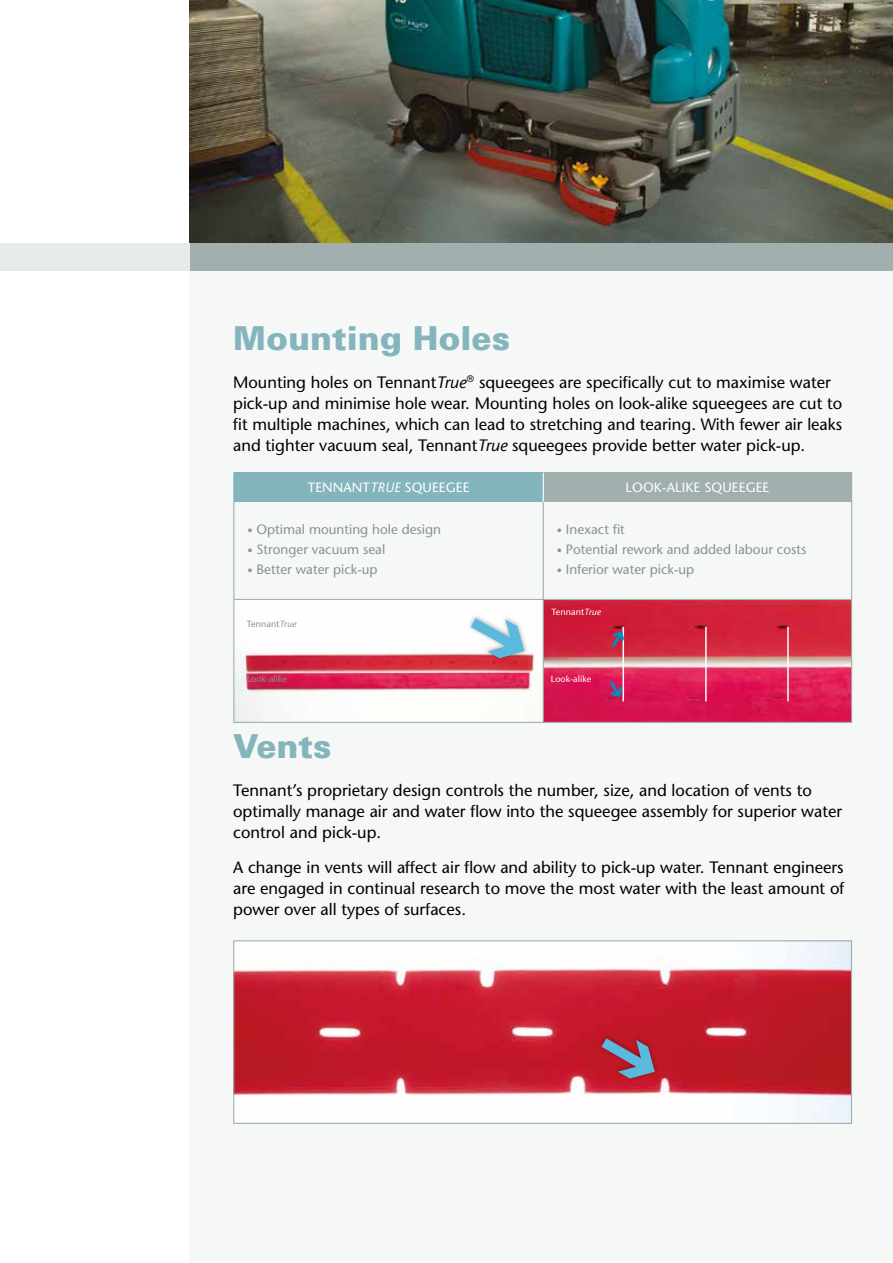
<style>
.page{position:relative;width:893px;height:1263px;background:#fff}
.page>*{position:absolute;margin:0;border:0;box-sizing:border-box;transform-origin:0 0}
.t1{font:900 33px "Univers";color:#84b5bd}
.t2{font:500 16.5px/21px "Stone Sans Std";color:#000}
.t3{font:500 13.5px "Stone Sans Std";color:#889392}
.t4{font:500 13.5px "Stone Sans Std";letter-spacing:.01em;color:#fff}
.t5{font:500 9px "Stone Sans Std";letter-spacing:.01em;color:#889392}
.t6{font:500 9px "Stone Sans Std";letter-spacing:.01em;color:#fff}
.s1{font-style:italic}
.s2{font-size:10.5px}
</style>
<div class="page">
<div style="left:189px;top:262px;width:704px;height:1001px;background:#f6f7f7"></div>
<img style="left:189px;top:0;width:704px;height:243px">
<div style="left:1px;top:243px;width:892px;height:27px;background:#a1afae"></div>
<div style="left:0;top:243px;width:189px;height:27px;background:#e7ebeb"></div>
<img style="left:235px;top:942px;width:615px;height:180px">
<div style="left:233px;top:940px;width:619px;height:184px;border:1px solid #a1afae"></div>
<svg style="left:588px;top:1020px;width:83px;height:75px"></svg>
<img style="left:234px;top:600px;width:617px;height:122px">
<hr style="left:787px;top:627px;width:2px;height:74px;background:#fff">
<svg style="left:457px;top:600px;width:83px;height:74px"></svg>
<hr style="left:622px;top:627px;width:2px;height:74px;background:#fff">
<hr style="left:705px;top:627px;width:2px;height:74px;background:#fff">
<svg style="left:612px;top:631px;width:12px;height:16px"></svg>
<svg style="left:610px;top:681px;width:12px;height:16px"></svg>
<div style="left:234px;top:473px;width:309px;height:29px;background:#84b5bd"></div>
<div style="left:543px;top:473px;width:309px;height:29px;background:#a1afae"></div>
<hr style="left:543px;top:502px;width:1px;height:97px;background:#a1afae">
<hr style="left:543px;top:600px;width:1px;height:122px;background:#a1afae">
<hr style="left:543px;top:599px;width:309px;height:1px;background:#a1afae">
<hr style="left:543px;top:722px;width:309px;height:1px;background:#a1afae">
<hr style="left:233px;top:502px;width:1px;height:97px;background:#a1afae">
<hr style="left:851px;top:502px;width:1px;height:97px;background:#a1afae">
<hr style="left:233px;top:599px;width:310px;height:1px;background:#a1afae">
<hr style="left:233px;top:600px;width:1px;height:122px;background:#a1afae">
<hr style="left:851px;top:600px;width:1px;height:122px;background:#a1afae">
<hr style="left:233px;top:722px;width:310px;height:1px;background:#a1afae">
<svg style="left:233px;top:473px;width:1px;height:29px"></svg>
<svg style="left:543px;top:473px;width:1px;height:29px"></svg>
<h1 class="t1" style="left:233px;top:318px;width:278px">Mounting Holes</h1>
<p class="t2" style="left:233px;top:371px;width:611px">Mounting holes on Tennant<span class="s1">True</span><sup>®</sup> squeegees are specifically cut to maximise water pick-up and minimise hole wear. Mounting holes on look-alike squeegees are cut to fit multiple machines, which can lead to stretching and tearing. With fewer air leaks and tighter vacuum seal, Tennant<span class="s1">True</span> squeegees provide better water pick-up.</p>
<p class="t4" style="left:308px;top:479px;width:163px">TENNANT<span class="s1">TRUE</span> SQUEEGEE</p>
<p class="t4" style="left:626px;top:479px;width:145px">LOOK-ALIKE SQUEEGEE</p>
<p class="t3" style="left:247px;top:521px;width:195px"><span class="s2">•</span> Optimal mounting hole design</p>
<p class="t3" style="left:247px;top:541px;width:139px"><span class="s2">•</span> Stronger vacuum seal</p>
<p class="t3" style="left:247px;top:562px;width:132px"><span class="s2">•</span> Better water pick-up</p>
<p class="t3" style="left:557px;top:521px;width:70px"><span class="s2">•</span> Inexact fit</p>
<p class="t3" style="left:557px;top:541px;width:251px"><span class="s2">•</span> Potential rework and added labour costs</p>
<p class="t3" style="left:557px;top:562px;width:139px"><span class="s2">•</span> Inferior water pick-up</p>
<p class="t5" style="left:247px;top:619px;width:51px">Tennant<span class="s1">True</span></p>
<p class="t5" style="left:247px;top:674px;width:42px">Look-alike</p>
<p class="t6" style="left:551px;top:607px;width:51px">Tennant<span class="s1">True</span></p>
<p class="t6" style="left:551px;top:673px;width:42px">Look-alike</p>
<h1 class="t1" style="left:233px;top:726px;width:100px">Vents</h1>
<p class="t2" style="left:233px;top:780px;width:610px">Tennant’s proprietary design controls the number, size, and location of vents to optimally manage air and water flow into the squeegee assembly for superior water control and pick-up.</p>
<p class="t2" style="left:233px;top:856px;width:613px;text-align:justify">A change in vents will affect air flow and ability to pick-up water. Tennant engineers are engaged in continual research to move the most water with the least amount of power over all types of surfaces.</p>
</div>
